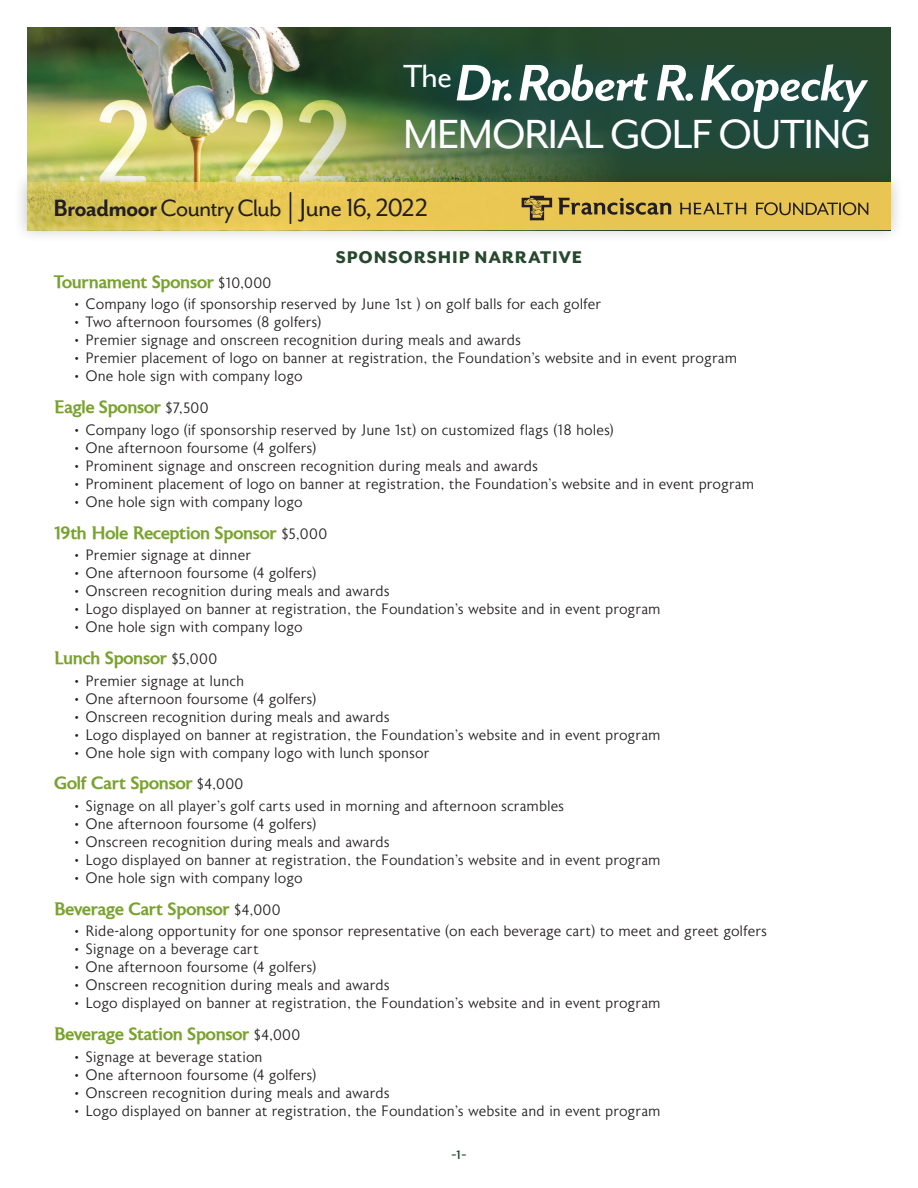
<style>
.page{position:relative;width:918px;height:1188px;background:#fff}
.page>*{position:absolute;margin:0;border:0;box-sizing:border-box;transform-origin:0 0}
.subheads{font:italic 700 59.1px "Mr Eaves San OT";letter-spacing:-.025em;color:#fff}
.subheads-2{font:46.8px "Mr Eaves San OT";letter-spacing:-.025em;color:#fff}
.subheads-3{font:27.3px "Mr Eaves San OT";letter-spacing:-.035em;color:#231f20}
.t1{font:800 19.5px "Mr Eaves San OT";letter-spacing:.045em;color:#27482c}
.t2{font:19.5px "Mr Eaves San OT";color:#27482c}
.t3{font:500 18px "Astoria";letter-spacing:-.015em;color:#79a22e}
.t4{font:300 15px "Astoria";letter-spacing:-.005em;color:#231f20}
.s1{font-weight:700}
.s2{font-size:40.5px}
.s3{font-size:28.5px}
.s4{font-weight:300;font-size:15px;color:#231f20}
</style>
<div class="page">
<img style="left:27px;top:27px;width:252px;height:142px">
<svg style="left:279px;top:27px;width:346px;height:142px;background:#677c45"></svg>
<div style="left:13px;top:169px;width:892px;height:75px;background:#231f20;opacity:.25"></div>
<svg style="left:27px;top:183px;width:864px;height:47px;background:#e4c553"></svg>
<div style="left:372px;top:30px;width:529px;height:153px;background:#005696;opacity:.47"></div>
<svg style="left:756px;top:202px;width:112px;height:13px"></svg>
<svg style="left:522px;top:196px;width:30px;height:24px"></svg>
<svg style="left:558px;top:198px;width:113px;height:17px;background:#9f883f"></svg>
<svg style="left:679px;top:203px;width:67px;height:11px"></svg>
<p class="subheads" style="left:403px;top:51px;width:466px"><sup>The</sup>Dr. Robert R. Kopecky</p>
<p class="subheads-2" style="left:403px;top:109px;width:470px">MEMORIAL GOLF OUTING</p>
<p class="subheads-3" style="left:53px;top:193px;width:376px"><span class="s1">Broadmoor</span>Country Club <span class="s2">|</span> <span class="s3">June 16, 2022</span></p>
<p class="t1" style="left:336px;top:246px;width:248px">SPONSORSHIP NARRATIVE</p>
<p class="t3" style="left:54px;top:272px;width:219px">Tournament Sponsor <span class="s4">$10,000</span></p>
<p class="t4" style="left:74px;top:296px;width:528px">• Company logo (if sponsorship reserved by June 1st ) on golf balls for each golfer</p>
<p class="t4" style="left:74px;top:314px;width:249px">• Two afternoon foursomes (8 golfers)</p>
<p class="t4" style="left:74px;top:332px;width:448px">• Premier signage and onscreen recognition during meals and awards</p>
<p class="t4" style="left:74px;top:350px;width:665px">• Premier placement of logo on banner at registration, the Foundation’s website and in event program</p>
<p class="t4" style="left:74px;top:368px;width:230px">• One hole sign with company logo</p>
<p class="t3" style="left:54px;top:397px;width:156px">Eagle Sponsor <span class="s4">$7,500</span></p>
<p class="t4" style="left:74px;top:422px;width:541px">• Company logo (if sponsorship reserved by June 1st) on customized flags (18 holes)</p>
<p class="t4" style="left:74px;top:440px;width:244px">• One afternoon foursome (4 golfers)</p>
<p class="t4" style="left:74px;top:458px;width:465px">• Prominent signage and onscreen recognition during meals and awards</p>
<p class="t4" style="left:74px;top:476px;width:681px">• Prominent placement of logo on banner at registration, the Foundation’s website and in event program</p>
<p class="t4" style="left:74px;top:494px;width:230px">• One hole sign with company logo</p>
<p class="t3" style="left:54px;top:523px;width:275px">19th Hole Reception Sponsor <span class="s4">$5,000</span></p>
<p class="t4" style="left:74px;top:547px;width:179px">• Premier signage at dinner</p>
<p class="t4" style="left:74px;top:565px;width:244px">• One afternoon foursome (4 golfers)</p>
<p class="t4" style="left:74px;top:583px;width:317px">• Onscreen recognition during meals and awards</p>
<p class="t4" style="left:74px;top:601px;width:588px">• Logo displayed on banner at registration, the Foundation’s website and in event program</p>
<p class="t4" style="left:74px;top:619px;width:230px">• One hole sign with company logo</p>
<p class="t3" style="left:54px;top:648px;width:165px">Lunch Sponsor <span class="s4">$5,000</span></p>
<p class="t4" style="left:74px;top:672px;width:172px">• Premier signage at lunch</p>
<p class="t4" style="left:74px;top:690px;width:244px">• One afternoon foursome (4 golfers)</p>
<p class="t4" style="left:74px;top:708px;width:317px">• Onscreen recognition during meals and awards</p>
<p class="t4" style="left:74px;top:726px;width:588px">• Logo displayed on banner at registration, the Foundation’s website and in event program</p>
<p class="t4" style="left:74px;top:744px;width:357px">• One hole sign with company logo with lunch sponsor</p>
<p class="t3" style="left:54px;top:773px;width:191px">Golf Cart Sponsor <span class="s4">$4,000</span></p>
<p class="t4" style="left:74px;top:798px;width:492px">• Signage on all player’s golf carts used in morning and afternoon scrambles</p>
<p class="t4" style="left:74px;top:816px;width:244px">• One afternoon foursome (4 golfers)</p>
<p class="t4" style="left:74px;top:834px;width:317px">• Onscreen recognition during meals and awards</p>
<p class="t4" style="left:74px;top:852px;width:588px">• Logo displayed on banner at registration, the Foundation’s website and in event program</p>
<p class="t4" style="left:74px;top:870px;width:230px">• One hole sign with company logo</p>
<p class="t3" style="left:54px;top:899px;width:228px">Beverage Cart Sponsor <span class="s4">$4,000</span></p>
<p class="t4" style="left:74px;top:923px;width:695px">• Ride-along opportunity for one sponsor representative (on each beverage cart) to meet and greet golfers</p>
<p class="t4" style="left:74px;top:941px;width:186px">• Signage on a beverage cart</p>
<p class="t4" style="left:74px;top:959px;width:244px">• One afternoon foursome (4 golfers)</p>
<p class="t4" style="left:74px;top:977px;width:317px">• Onscreen recognition during meals and awards</p>
<p class="t4" style="left:74px;top:995px;width:588px">• Logo displayed on banner at registration, the Foundation’s website and in event program</p>
<p class="t3" style="left:54px;top:1024px;width:248px">Beverage Station Sponsor <span class="s4">$4,000</span></p>
<p class="t4" style="left:74px;top:1049px;width:190px">• Signage at beverage station</p>
<p class="t4" style="left:74px;top:1067px;width:244px">• One afternoon foursome (4 golfers)</p>
<p class="t4" style="left:74px;top:1085px;width:317px">• Onscreen recognition during meals and awards</p>
<p class="t4" style="left:74px;top:1103px;width:588px">• Logo displayed on banner at registration, the Foundation’s website and in event program</p>
<p class="t2" style="left:451px;top:1142px;width:17px">-1-</p>
</div>
